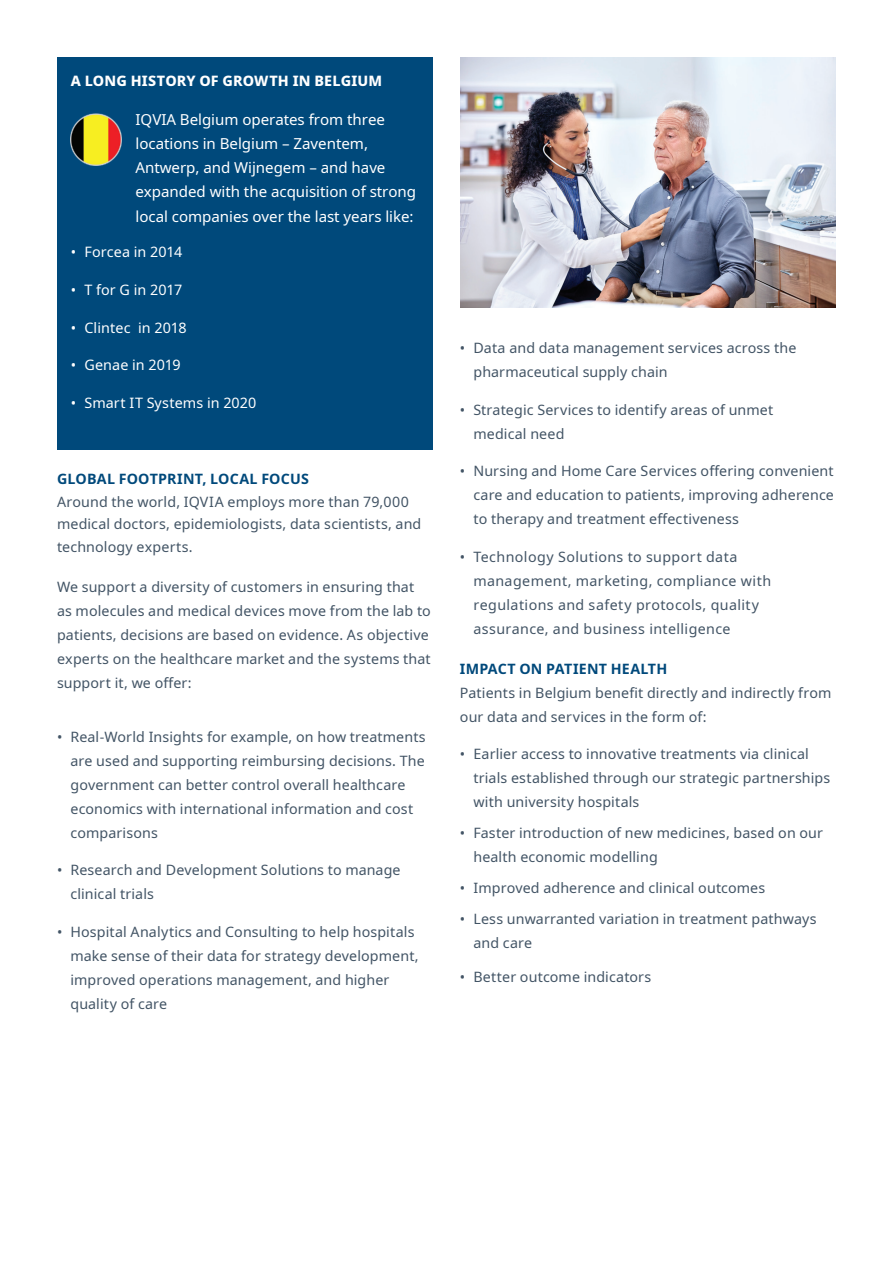
<style>
.page{position:relative;width:893px;height:1263px;background:#fff}
.page>*{position:absolute;margin:0;border:0;box-sizing:border-box;transform-origin:0 0}
.t1{font:15.15px/24.2px "Noto Sans";letter-spacing:-.005em;color:#fff}
.t2{font:14.4px "Noto Sans";letter-spacing:.005em;color:#fff}
.t3{font:800 14.4px "Noto Sans";letter-spacing:.015em;color:#fff}
.t4{font:14.25px/24px "Noto Sans";letter-spacing:.01em;color:#425465}
.t5{font:14.25px/24px "Noto Sans";letter-spacing:.03em;color:#425465}
.t6{font:700 14.25px "Noto Sans";letter-spacing:.015em;color:#00497b}
</style>
<div class="page">
<img style="left:460px;top:57px;width:376px;height:251px">
<div style="left:57px;top:57px;width:376px;height:392px;background:#00497b"></div>
<img style="left:71px;top:114px;width:51px;height:51px">
<p class="t3" style="left:71px;top:70px;width:313px">A LONG HISTORY OF GROWTH IN BELGIUM</p>
<p class="t1" style="left:136px;top:108px;width:282px">IQVIA Belgium operates from three locations in Belgium – Zaventem, Antwerp, and Wijnegem – and have expanded with the acquisition of strong local companies over the last years like:</p>
<p class="t2" style="left:71px;top:242px;width:113px">• Forcea in 2014</p>
<p class="t2" style="left:71px;top:279px;width:113px">• T for G in 2017</p>
<p class="t2" style="left:71px;top:317px;width:117px">• Clintec in 2018</p>
<p class="t2" style="left:71px;top:355px;width:111px">• Genae in 2019</p>
<p class="t2" style="left:71px;top:393px;width:187px">• Smart IT Systems in 2020</p>
<p class="t6" style="left:57px;top:469px;width:253px">GLOBAL FOOTPRINT, LOCAL FOCUS</p>
<p class="t4" style="left:57px;top:491px;width:366px;line-height:22.5px">Around the world, IQVIA employs more than 79,000 medical doctors, epidemiologists, data scientists, and technology experts.</p>
<p class="t4" style="left:57px;top:575px;width:375px">We support a diversity of customers in ensuring that as molecules and medical devices move from the lab to patients, decisions are based on evidence. As objective experts on the healthcare market and the systems that support it, we offer:</p>
<p class="t4" style="left:70px;top:725px;width:357px;text-indent:-13px">• Real-World Insights for example, on how treatments are used and supporting reimbursing decisions. The government can better control overall healthcare economics with international information and cost comparisons</p>
<p class="t4" style="left:70px;top:858px;width:332px;text-indent:-13px">• Research and Development Solutions to manage clinical trials</p>
<p class="t4" style="left:70px;top:920px;width:350px;text-indent:-13px">• Hospital Analytics and Consulting to help hospitals make sense of their data for strategy development, improved operations management, and higher quality of care</p>
<p class="t4" style="left:473px;top:336px;width:324px;text-indent:-13px">• Data and data management services across the pharmaceutical supply chain</p>
<p class="t4" style="left:473px;top:398px;width:301px;text-indent:-13px">• Strategic Services to identify areas of unmet medical need</p>
<p class="t4" style="left:473px;top:459px;width:362px;text-align:justify;text-indent:-13px">• Nursing and Home Care Services offering convenient care and education to patients, improving adherence to therapy and treatment effectiveness</p>
<p class="t5" style="left:473px;top:545px;width:299px;text-indent:-13px">• Technology Solutions to support data management, marketing, compliance with regulations and safety protocols, quality assurance, and business intelligence</p>
<p class="t6" style="left:460px;top:659px;width:209px">IMPACT ON PATIENT HEALTH</p>
<p class="t4" style="left:460px;top:681px;width:373px">Patients in Belgium benefit directly and indirectly from our data and services in the form of:</p>
<p class="t4" style="left:473px;top:742px;width:358px;text-indent:-13px">• Earlier access to innovative treatments via clinical trials established through our strategic partnerships with university hospitals</p>
<p class="t4" style="left:473px;top:821px;width:351px;text-indent:-13px">• Faster introduction of new medicines, based on our health economic modelling</p>
<p class="t4" style="left:460px;top:876px;width:307px">• Improved adherence and clinical outcomes</p>
<p class="t4" style="left:473px;top:907px;width:345px;text-indent:-13px">• Less unwarranted variation in treatment pathways and care</p>
<p class="t4" style="left:460px;top:966px;width:193px">• Better outcome indicators</p>
</div>
